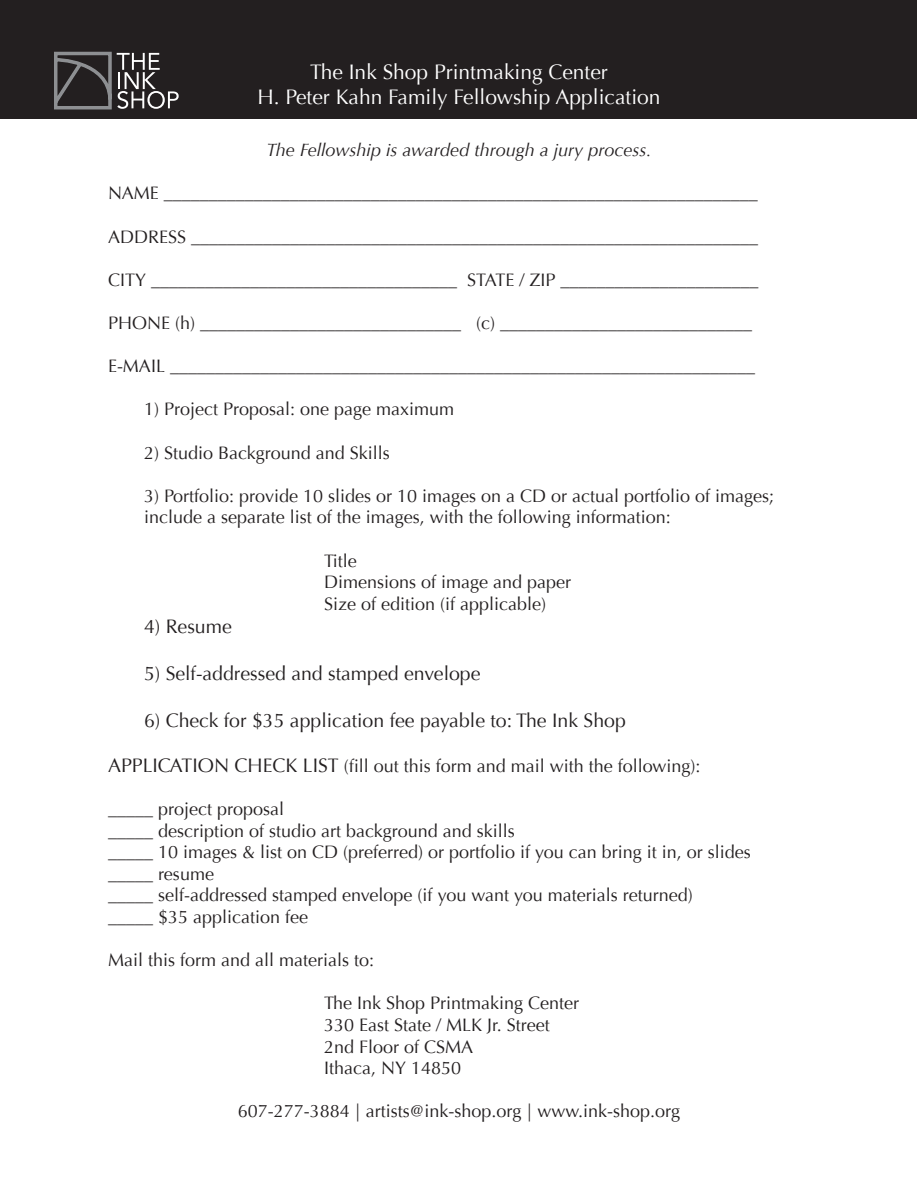
<style>
.page{position:relative;width:918px;height:1188px;background:#fff}
.page>*{position:absolute;margin:0;border:0;box-sizing:border-box;transform-origin:0 0}
.t1{font:21px "Optima";color:#fff}
.t2{font:19.5px "Optima";color:#231f20}
.t3{font:18px "Optima";color:#231f20}
.t4{font:italic 18px "Optima";color:#231f20}
.s1{font-size:19.5px}
</style>
<div class="page">
<div style="left:1px;top:0;width:916px;height:119px;background:#231f20"></div>
<svg style="left:54px;top:51px;width:125px;height:59px"></svg>
<p class="t1" style="left:310px;top:60px;width:299px">The Ink Shop Printmaking Center</p>
<p class="t1" style="left:257px;top:85px;width:405px">H. Peter Kahn Family Fellowship Application</p>
<p class="t4" style="left:267px;top:140px;width:386px">The Fellowship is awarded through a jury process.</p>
<p class="t3" style="left:108px;top:183px;width:651px">NAME __________________________________________________________________</p>
<p class="t3" style="left:108px;top:226px;width:652px">ADDRESS _______________________________________________________________</p>
<p class="t3" style="left:108px;top:269px;width:652px">CITY __________________________________ STATE / ZIP ______________________</p>
<p class="t3" style="left:108px;top:312px;width:646px">PHONE (h) _____________________________ (c) ____________________________</p>
<p class="t3" style="left:108px;top:356px;width:649px">E-MAIL _________________________________________________________________</p>
<p class="t3" style="left:144px;top:399px;width:312px">1) Project Proposal: one page maximum</p>
<p class="t3" style="left:144px;top:442px;width:247px">2) Studio Background and Skills</p>
<p class="t3" style="left:144px;top:485px;width:632px">3) Portfolio: provide 10 slides or 10 images on a CD or actual portfolio of images;</p>
<p class="t3" style="left:144px;top:507px;width:528px">include a separate list of the images, with the following information:</p>
<p class="t3" style="left:324px;top:550px;width:34px">Title</p>
<p class="t3" style="left:324px;top:572px;width:249px">Dimensions of image and paper</p>
<p class="t3" style="left:324px;top:593px;width:224px">Size of edition (if applicable)</p>
<p class="t2" style="left:144px;top:615px;width:89px">4) Resume</p>
<p class="t2" style="left:144px;top:662px;width:338px">5) Self-addressed and stamped envelope</p>
<p class="t2" style="left:144px;top:709px;width:483px">6) Check for $35 application fee payable to: The Ink Shop</p>
<p class="t3" style="left:108px;top:755px;width:594px"><span class="s1">APPLICATION CHECK LIST</span> (fill out this form and mail with the following):</p>
<p class="t3" style="left:108px;top:798px;width:178px">_____ project proposal</p>
<p class="t3" style="left:108px;top:820px;width:408px">_____ description of studio art background and skills</p>
<p class="t3" style="left:108px;top:842px;width:644px">_____ 10 images &amp; list on CD (preferred) or portfolio if you can bring it in, or slides</p>
<p class="t3" style="left:108px;top:863px;width:108px">_____ resume</p>
<p class="t3" style="left:108px;top:885px;width:586px">_____ self-addressed stamped envelope (if you want you materials returned)</p>
<p class="t3" style="left:108px;top:906px;width:202px">_____ $35 application fee</p>
<p class="t3" style="left:108px;top:950px;width:268px">Mail this form and all materials to:</p>
<p class="t3" style="left:324px;top:993px;width:257px">The Ink Shop Printmaking Center</p>
<p class="t3" style="left:324px;top:1014px;width:227px">330 East State / MLK Jr. Street</p>
<p class="t3" style="left:324px;top:1036px;width:151px">2nd Floor of CSMA</p>
<p class="t3" style="left:324px;top:1058px;width:139px">Ithaca, NY 14850</p>
<p class="t3" style="left:238px;top:1101px;width:444px">607-277-3884 | artists@ink-shop.org | www.ink-shop.org</p>
</div>
